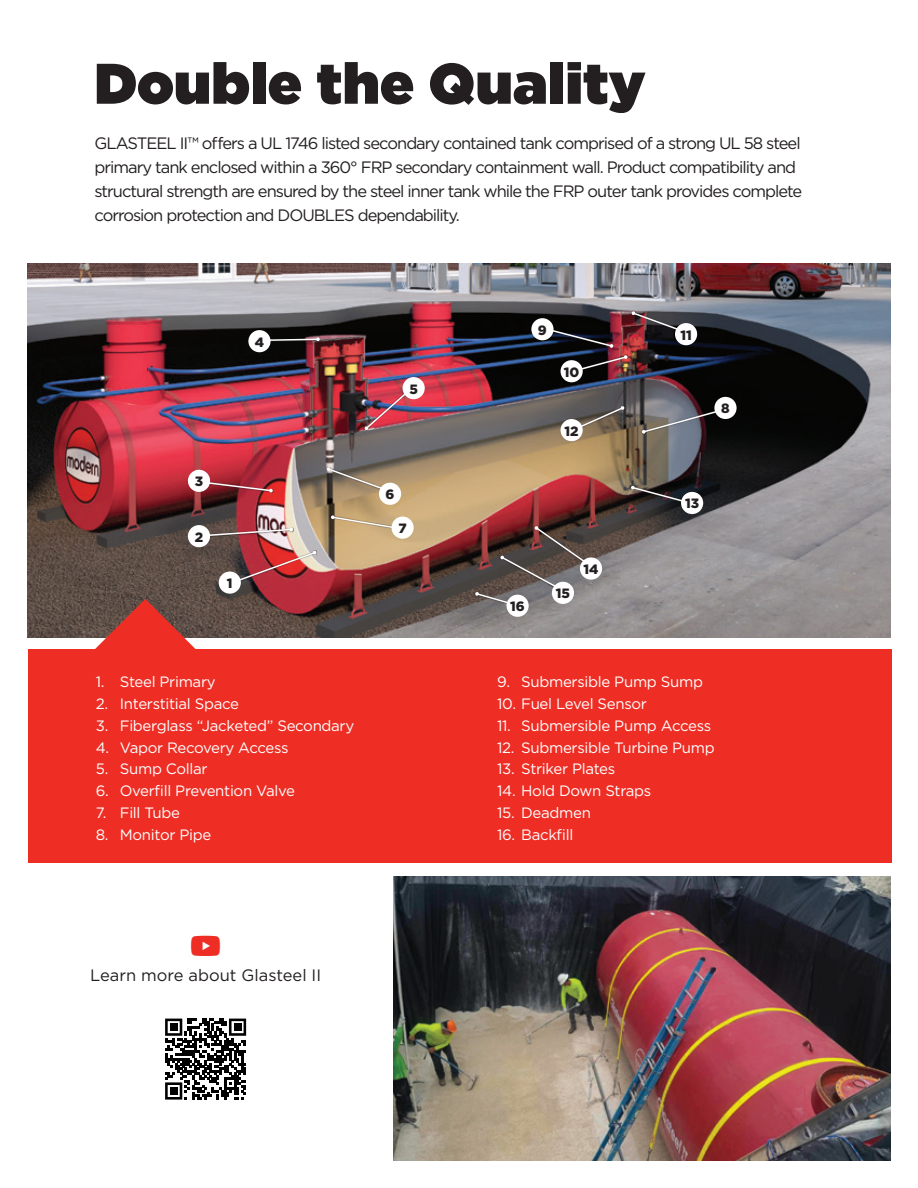
<style>
.page{position:relative;width:918px;height:1188px;background:#fff}
.page>*{position:absolute;margin:0;border:0;box-sizing:border-box;transform-origin:0 0}
.t1{font:900 57.15px "Gotham";letter-spacing:.005em;color:#231f20}
.t2{font:27px "Font Awesome 6 Brands";color:#ee2e25}
.t3{font:16.5px/24px "Gotham";letter-spacing:-.06em;color:#231f20}
.t4{font:16.5px "Gotham";color:#231f20}
.t5{font:15px "Gotham";letter-spacing:-.02em;color:#fff}
.t6{font:900 13.5px "Gotham";color:#231f20}
</style>
<div class="page">
<img style="left:393px;top:876px;width:498px;height:285px">
<svg style="left:165px;top:1019px;width:81px;height:81px"></svg>
<div style="left:170px;top:1023px;width:7px;height:8px;background:#000"></div>
<div style="left:234px;top:1023px;width:7px;height:8px;background:#000"></div>
<div style="left:170px;top:1087px;width:7px;height:8px;background:#000"></div>
<img style="left:27px;top:264px;width:864px;height:374px">
<svg style="left:205px;top:481px;width:68px;height:12px"></svg>
<div style="left:205px;top:527px;width:89px;height:10px;background:#231f20;opacity:.7"></div>
<svg style="left:207px;top:528px;width:86px;height:9px"></svg>
<div style="left:232px;top:550px;width:85px;height:34px;background:#231f20;opacity:.7"></div>
<svg style="left:232px;top:551px;width:85px;height:33px;background:#ad474b"></svg>
<div style="left:326px;top:467px;width:65px;height:25px;background:#231f20;opacity:.7"></div>
<svg style="left:327px;top:467px;width:64px;height:26px;background:#907f69"></svg>
<div style="left:330px;top:514px;width:68px;height:16px;background:#231f20;opacity:.7"></div>
<svg style="left:331px;top:515px;width:67px;height:15px"></svg>
<div style="left:364px;top:384px;width:52px;height:47px;background:#231f20;opacity:.7"></div>
<img style="left:364px;top:383px;width:53px;height:47px">
<div style="left:534px;top:525px;width:56px;height:41px;background:#231f20;opacity:.7"></div>
<svg style="left:475px;top:526px;width:116px;height:79px;background:#614f4d"></svg>
<div style="left:574px;top:405px;width:51px;height:25px;background:#585557"></div>
<svg style="left:573px;top:406px;width:52px;height:25px"></svg>
<div style="left:630px;top:485px;width:54px;height:17px;background:#231f20;opacity:.7"></div>
<svg style="left:631px;top:486px;width:54px;height:17px"></svg>
<svg style="left:574px;top:355px;width:54px;height:17px"></svg>
<svg style="left:548px;top:328px;width:66px;height:20px"></svg>
<svg style="left:631px;top:311px;width:53px;height:22px"></svg>
<div style="left:641px;top:409px;width:80px;height:26px;background:#231f20;opacity:.7"></div>
<svg style="left:642px;top:409px;width:79px;height:25px;background:#656468"></svg>
<div style="left:252px;top:337px;width:69px;height:5px;background:#231f20;opacity:.7"></div>
<svg style="left:270px;top:337px;width:50px;height:5px"></svg>
<div style="left:248px;top:330px;width:23px;height:22px;background:#fff;border-radius:50%"></div>
<div style="left:188px;top:470px;width:22px;height:22px;background:#fff;border-radius:50%"></div>
<div style="left:188px;top:525px;width:22px;height:22px;background:#fff;border-radius:50%"></div>
<div style="left:219px;top:572px;width:22px;height:22px;background:#fff;border-radius:50%"></div>
<div style="left:507px;top:595px;width:22px;height:22px;background:#fff;border-radius:50%"></div>
<div style="left:552px;top:582px;width:22px;height:22px;background:#fff;border-radius:50%"></div>
<div style="left:392px;top:517px;width:22px;height:22px;background:#fff;border-radius:50%"></div>
<div style="left:379px;top:483px;width:22px;height:22px;background:#fff;border-radius:50%"></div>
<div style="left:403px;top:377px;width:22px;height:22px;background:#fff;border-radius:50%"></div>
<div style="left:561px;top:419px;width:22px;height:22px;background:#fff;border-radius:50%"></div>
<div style="left:681px;top:492px;width:22px;height:22px;background:#fff;border-radius:50%"></div>
<div style="left:561px;top:360px;width:22px;height:22px;background:#fff;border-radius:50%"></div>
<div style="left:531px;top:318px;width:23px;height:22px;background:#fff;border-radius:50%"></div>
<div style="left:714px;top:397px;width:23px;height:22px;background:#fff;border-radius:50%"></div>
<div style="left:675px;top:323px;width:22px;height:22px;background:#fff;border-radius:50%"></div>
<div style="left:580px;top:557px;width:22px;height:23px;background:#fff;border-radius:50%"></div>
<div style="left:28px;top:650px;width:864px;height:213px;background:#ee2e25"></div>
<svg style="left:94px;top:599px;width:102px;height:51px;background:#aa433b"></svg>
<h1 class="t1" style="left:94px;top:43px;width:553px">Double the Quality</h1>
<p class="t3" style="left:94px;top:131px;width:709px">GLASTEEL II™ offers a UL 1746 listed secondary contained tank comprised of a strong UL 58 steel primary tank enclosed within a 360° FRP secondary containment wall. Product compatibility and structural strength are ensured by the steel inner tank while the FRP outer tank provides complete corrosion protection and DOUBLES dependability.</p>
<p class="t6" style="left:255px;top:333px;width:11px">4</p>
<p class="t6" style="left:195px;top:472px;width:10px">3</p>
<p class="t6" style="left:195px;top:527px;width:10px">2</p>
<p class="t6" style="left:227px;top:574px;width:7px">1</p>
<p class="t6" style="left:409px;top:379px;width:10px">5</p>
<p class="t6" style="left:386px;top:485px;width:10px">6</p>
<p class="t6" style="left:398px;top:519px;width:10px">7</p>
<p class="t5" style="left:96px;top:672px;width:121px">1. Steel Primary</p>
<p class="t5" style="left:96px;top:694px;width:145px">2. Interstitial Space</p>
<p class="t5" style="left:96px;top:716px;width:260px">3. Fiberglass “Jacketed” Secondary</p>
<p class="t5" style="left:96px;top:738px;width:194px">4. Vapor Recovery Access</p>
<p class="t5" style="left:96px;top:759px;width:113px">5. Sump Collar</p>
<p class="t5" style="left:96px;top:781px;width:201px">6. Overfill Prevention Valve</p>
<p class="t5" style="left:96px;top:803px;width:86px">7. Fill Tube</p>
<p class="t5" style="left:96px;top:825px;width:117px">8. Monitor Pipe</p>
<h2 class="t2" style="left:190px;top:933px;width:32px">□◆▼◆</h2>
<p class="t4" style="left:90px;top:964px;width:233px">Learn more about Glasteel II</p>
<p class="t6" style="left:538px;top:321px;width:10px">9</p>
<p class="t6" style="left:564px;top:363px;width:17px">10</p>
<p class="t6" style="left:565px;top:421px;width:16px">12</p>
<p class="t6" style="left:510px;top:597px;width:16px">16</p>
<p class="t6" style="left:556px;top:584px;width:16px">15</p>
<p class="t6" style="left:584px;top:560px;width:16px">14</p>
<p class="t6" style="left:680px;top:325px;width:13px">11</p>
<p class="t6" style="left:721px;top:399px;width:10px">8</p>
<p class="t6" style="left:685px;top:494px;width:16px">13</p>
<p class="t5" style="left:497px;top:672px;width:207px">9. Submersible Pump Sump</p>
<p class="t5" style="left:497px;top:694px;width:151px">10. Fuel Level Sensor</p>
<p class="t5" style="left:497px;top:716px;width:216px">11. Submersible Pump Access</p>
<p class="t5" style="left:497px;top:738px;width:219px">12. Submersible Turbine Pump</p>
<p class="t5" style="left:497px;top:759px;width:120px">13. Striker Plates</p>
<p class="t5" style="left:497px;top:781px;width:156px">14. Hold Down Straps</p>
<p class="t5" style="left:497px;top:803px;width:95px">15. Deadmen</p>
<p class="t5" style="left:497px;top:825px;width:78px">16. Backfill</p>
</div>
